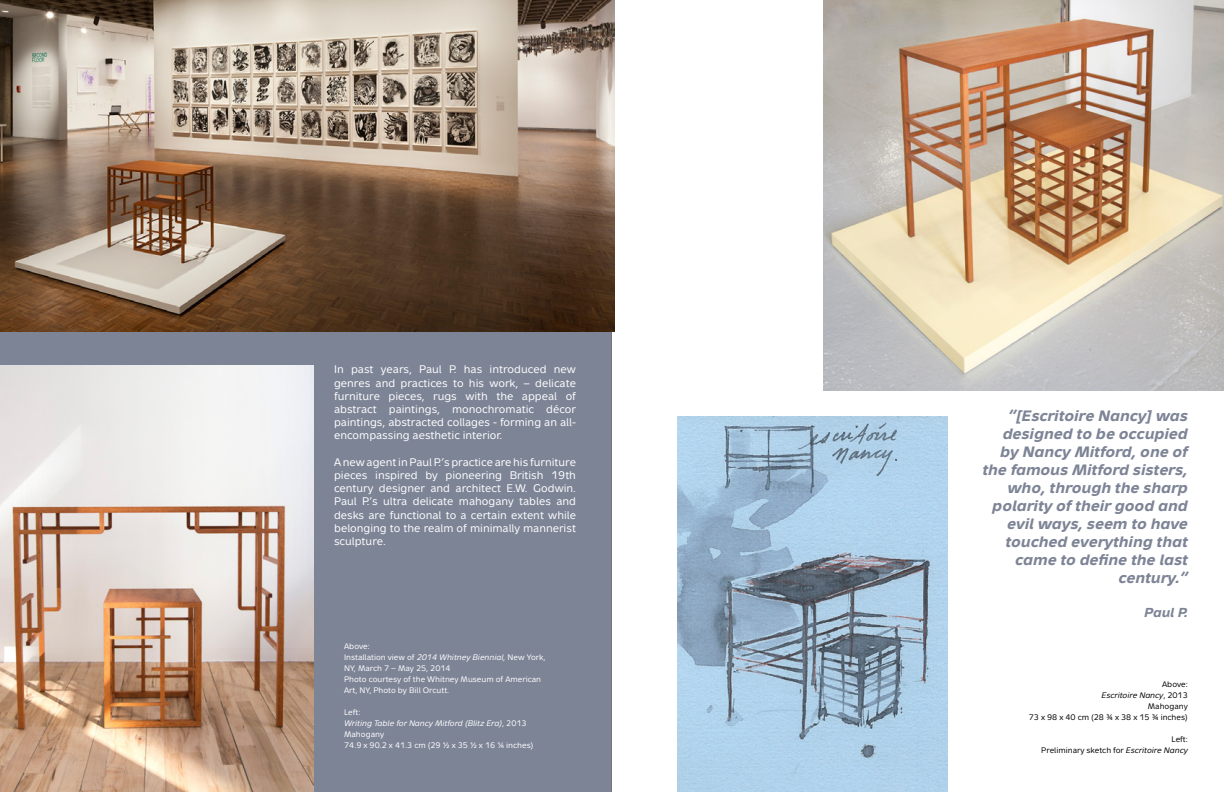
<style>
.page{position:relative;width:1224px;height:792px;background:#fff}
.page>*{position:absolute;margin:0;border:0;box-sizing:border-box;transform-origin:0 0}
.t1{font:italic 700 15px/18px "Metron Text OT";color:#7d8496;text-align:right}
.t2{font:italic 700 13px "Metron Text OT";color:#7d8496}
.t3{font:11px/13.2px "Metron Text OT";color:#fff;text-align:justify}
.t4{font:8px/11px "Metron Text OT";color:#fff}
.t5{font:8px/11px "Metron Text OT";color:#000;text-align:right}
.s1{font-style:italic}
</style>
<div class="page">
<img style="left:823px;top:0;width:401px;height:390px">
<div style="left:0;top:331px;width:612px;height:461px;background:#7d8496"></div>
<img style="left:0;top:366px;width:314px;height:426px">
<img style="left:677px;top:417px;width:270px;height:375px">
<img style="left:0;top:0;width:614px;height:331px">
<p class="t3" style="left:334px;top:363px;width:243px">In past years, Paul P. has introduced new genres and practices to his work, – delicate furniture pieces, rugs with the appeal of abstract paintings, monochromatic décor paintings, abstracted collages - forming an all&shy;encompassing aesthetic interior.</p>
<p class="t3" style="left:334px;top:455px;width:243px">A new agent in Paul P.’s practice are his furniture pieces inspired by pioneering British 19th century designer and architect E.W. Godwin.<br>Paul P.’s ultra delicate mahogany tables and desks are functional to a certain extent while belonging to the realm of minimally mannerist sculpture.</p>
<p class="t4" style="left:344px;top:641px;width:203px">Above:<br>Installation view of <span class="s1">2014 Whitney Biennial,</span> New York,<br>NY, March 7 – May 25, 2014<br>Photo courtesy of the Whitney Museum of American<br>Art, NY, Photo by Bill Orcutt.</p>
<p class="t4" style="left:344px;top:707px;width:191px">Left:<br><span class="s1">Writing Table for Nancy Mitford (Blitz Era)</span>, 2013<br>Mahogany<br>74.9 x 90.2 x 41.3 cm (29 ½ x 35 ½ x 16 ¼ inches)</p>
<h1 class="t1" style="left:982px;top:406px;width:207px">“[Escritoire Nancy] was designed to be occupied by Nancy Mitford, one of the famous Mitford sisters, who, through the sharp polarity of their good and evil ways, seem to have touched everything that came to define the last century.”</h1>
<p class="t2" style="left:1144px;top:604px;width:45px">Paul P.</p>
<p class="t5" style="left:1029px;top:679px;width:161px">Above:<br><span class="s1">Escritoire Nancy</span>, 2013<br>Mahogany<br>73 x 98 x 40 cm (28 ¾ x 38 x 15 ¾ inches)</p>
<p class="t5" style="left:1041px;top:734px;width:148px">Left:<br>Preliminary sketch for <span class="s1">Escritoire Nancy</span></p>
</div>
